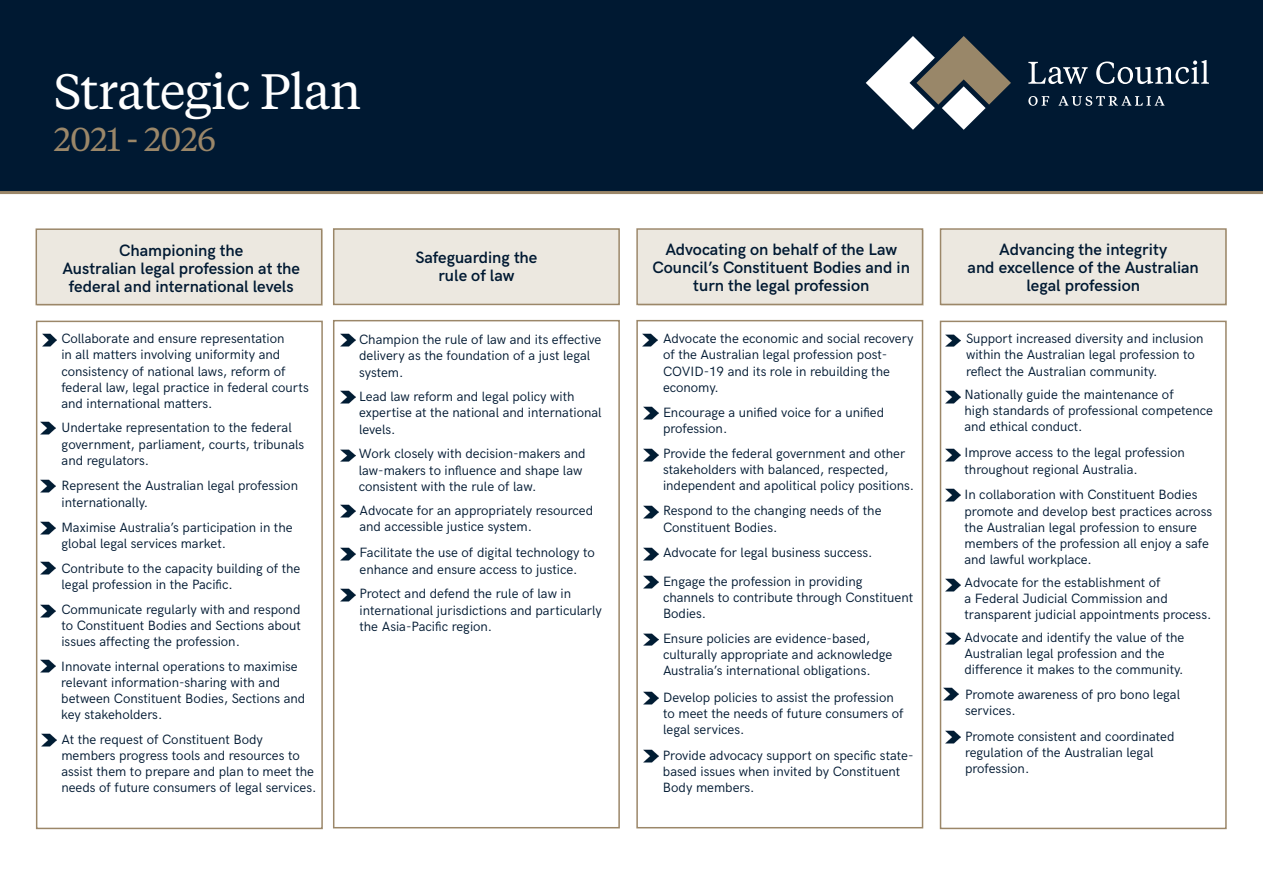
<style>
.page{position:relative;width:1263px;height:893px;background:#fff}
.page>*{position:absolute;margin:0;border:0;box-sizing:border-box;transform-origin:0 0}
.t1{font:49.5px "Tiempos Text";letter-spacing:-.02em;color:#fff}
.t2{font:33px "Tiempos Text";letter-spacing:-.02em;color:#9b8769}
.t3{font:600 16.5px/18px "HK Grotesk";color:#001932;text-align:center}
.t4{font:13.5px/16.2px "HK Grotesk";color:#001932}
</style>
<div class="page">
<div style="left:638px;top:230px;width:285px;height:75px;background:#ece8e0"></div>
<div style="left:333px;top:228px;width:285px;height:76px;background:#ece8e0"></div>
<div style="left:36px;top:321px;width:287px;height:508px;border:2px solid #9b8769"></div>
<div style="left:333px;top:320px;width:287px;height:508px;border:2px solid #9b8769"></div>
<div style="left:636px;top:320px;width:287px;height:508px;border:2px solid #9b8769"></div>
<div style="left:940px;top:321px;width:287px;height:508px;border:2px solid #9b8769"></div>
<img style="left:945px;top:334px;width:15px;height:13px">
<div style="left:333px;top:228px;width:287px;height:77px;border:2px solid #9b8769"></div>
<div style="left:636px;top:228px;width:287px;height:77px;border:2px solid #9b8769"></div>
<div style="left:941px;top:230px;width:286px;height:75px;background:#ece8e0"></div>
<div style="left:940px;top:228px;width:287px;height:77px;border:2px solid #9b8769"></div>
<div style="left:37px;top:230px;width:285px;height:75px;background:#ece8e0"></div>
<div style="left:36px;top:228px;width:286px;height:77px;border:2px solid #9b8769"></div>
<img style="left:42px;top:333px;width:15px;height:14px">
<img style="left:41px;top:421px;width:14px;height:14px">
<img style="left:945px;top:390px;width:15px;height:14px">
<img style="left:945px;top:448px;width:15px;height:14px">
<img style="left:945px;top:488px;width:15px;height:14px">
<img style="left:945px;top:632px;width:15px;height:13px">
<img style="left:943px;top:687px;width:15px;height:14px">
<img style="left:945px;top:730px;width:15px;height:14px">
<img style="left:642px;top:333px;width:15px;height:14px">
<img style="left:644px;top:406px;width:14px;height:14px">
<img style="left:644px;top:448px;width:14px;height:14px">
<img style="left:644px;top:505px;width:14px;height:14px">
<img style="left:644px;top:547px;width:14px;height:14px">
<img style="left:644px;top:575px;width:14px;height:14px">
<img style="left:644px;top:633px;width:14px;height:13px">
<img style="left:340px;top:333px;width:15px;height:14px">
<img style="left:340px;top:390px;width:15px;height:14px">
<img style="left:340px;top:449px;width:15px;height:13px">
<img style="left:341px;top:504px;width:15px;height:14px">
<img style="left:341px;top:547px;width:15px;height:14px">
<img style="left:341px;top:588px;width:15px;height:14px">
<img style="left:41px;top:479px;width:14px;height:14px">
<img style="left:41px;top:521px;width:14px;height:14px">
<img style="left:41px;top:561px;width:14px;height:14px">
<div style="left:0;top:0;width:1263px;height:193px;background:#001932"></div>
<hr style="left:0;top:191px;width:1263px;height:3px;background:#9b8769">
<svg style="left:866px;top:36px;width:145px;height:94px"></svg>
<svg style="left:1028px;top:96px;width:136px;height:10px"></svg>
<svg style="left:1028px;top:60px;width:181px;height:24px"></svg>
<img style="left:644px;top:691px;width:15px;height:14px">
<img style="left:41px;top:604px;width:14px;height:14px">
<img style="left:40px;top:659px;width:15px;height:14px">
<img style="left:41px;top:733px;width:15px;height:14px">
<img style="left:644px;top:749px;width:14px;height:14px">
<img style="left:945px;top:578px;width:15px;height:14px">
<p class="t1" style="left:54px;top:58px;width:309px">Strategic Plan</p>
<p class="t2" style="left:54px;top:118px;width:164px">2021 - 2026</p>
<p class="t3" style="left:62px;top:240px;width:239px">Championing the<br>Australian legal profession at the federal and international levels</p>
<p class="t3" style="left:653px;top:239px;width:259px">Advocating on behalf of the Law<br>Council’s Constituent Bodies and in turn the legal profession</p>
<p class="t3" style="left:967px;top:239px;width:233px">Advancing the integrity<br>and excellence of the Australian legal profession</p>
<p class="t3" style="left:415px;top:247px;width:124px">Safeguarding the rule of law</p>
<p class="t4" style="left:61px;top:329px;width:249px">Collaborate and ensure representation<br>in all matters involving uniformity and consistency of national laws, reform of federal law, legal practice in federal courts and international matters.</p>
<p class="t4" style="left:62px;top:419px;width:244px">Undertake representation to the federal government, parliament, courts, tribunals and regulators.</p>
<p class="t4" style="left:62px;top:476px;width:238px">Represent the Australian legal profession internationally.</p>
<p class="t4" style="left:61px;top:518px;width:233px">Maximise Australia’s participation in the global legal services market.</p>
<p class="t4" style="left:61px;top:559px;width:240px">Contribute to the capacity building of the legal profession in the Pacific.</p>
<p class="t4" style="left:61px;top:600px;width:241px;text-align:justify">Communicate regularly with and respond to Constituent Bodies and Sections about issues affecting the profession.</p>
<p class="t4" style="left:61px;top:657px;width:246px">Innovate internal operations to maximise relevant information-sharing with and between Constituent Bodies, Sections and key stakeholders.</p>
<p class="t4" style="left:61px;top:730px;width:256px">At the request of Constituent Body members progress tools and resources to assist them to prepare and plan to meet the needs of future consumers of legal services.</p>
<p class="t4" style="left:359px;top:330px;width:244px">Champion the rule of law and its effective delivery as the foundation of a just legal system.</p>
<p class="t4" style="left:359px;top:387px;width:244px">Lead law reform and legal policy with expertise at the national and international levels.</p>
<p class="t4" style="left:359px;top:444px;width:228px">Work closely with decision-makers and law-makers to influence and shape law consistent with the rule of law.</p>
<p class="t4" style="left:359px;top:501px;width:235px">Advocate for an appropriately resourced and accessible justice system.</p>
<p class="t4" style="left:359px;top:544px;width:237px">Facilitate the use of digital technology to enhance and ensure access to justice.</p>
<p class="t4" style="left:359px;top:585px;width:244px">Protect and defend the rule of law in international jurisdictions and particularly the Asia-Pacific region.</p>
<p class="t4" style="left:663px;top:329px;width:252px">Advocate the economic and social recovery of the Australian legal profession post-COVID-19 and its role in rebuilding the economy.</p>
<p class="t4" style="left:663px;top:403px;width:223px">Encourage a unified voice for a unified profession.</p>
<p class="t4" style="left:663px;top:444px;width:253px">Provide the federal government and other stakeholders with balanced, respected, independent and apolitical policy positions.</p>
<p class="t4" style="left:663px;top:501px;width:220px">Respond to the changing needs of the<br>Constituent Bodies.</p>
<p class="t4" style="left:663px;top:543px;width:211px">Advocate for legal business success.</p>
<p class="t4" style="left:663px;top:572px;width:252px">Engage the profession in providing channels to contribute through Constituent<br>Bodies.</p>
<p class="t4" style="left:663px;top:629px;width:231px">Ensure policies are evidence-based, culturally appropriate and acknowledge<br>Australia’s international obligations.</p>
<p class="t4" style="left:663px;top:688px;width:242px">Develop policies to assist the profession to meet the needs of future consumers of legal services.</p>
<p class="t4" style="left:663px;top:746px;width:252px">Provide advocacy support on specific state&shy;based issues when invited by Constituent<br>Body members.</p>
<p class="t4" style="left:966px;top:329px;width:239px">Support increased diversity and inclusion within the Australian legal profession to reflect the Australian community.</p>
<p class="t4" style="left:964px;top:385px;width:211px">Nationally guide the maintenance of</p>
<p class="t4" style="left:964px;top:401px;width:250px">high standards of professional competence and ethical conduct.</p>
<p class="t4" style="left:964px;top:444px;width:222px">Improve access to the legal profession throughout regional Australia.</p>
<p class="t4" style="left:964px;top:485px;width:249px">In collaboration with Constituent Bodies promote and develop best practices across the Australian legal profession to ensure members of the profession all enjoy a safe and lawful workplace.</p>
<p class="t4" style="left:964px;top:573px;width:248px">Advocate for the establishment of<br>a Federal Judicial Commission and transparent judicial appointments process.</p>
<p class="t4" style="left:964px;top:628px;width:221px">Advocate and identify the value of the<br>Australian legal profession and the difference it makes to the community.</p>
<p class="t4" style="left:965px;top:685px;width:217px">Promote awareness of pro bono legal services.</p>
<p class="t4" style="left:965px;top:727px;width:211px">Promote consistent and coordinated regulation of the Australian legal profession.</p>
</div>
